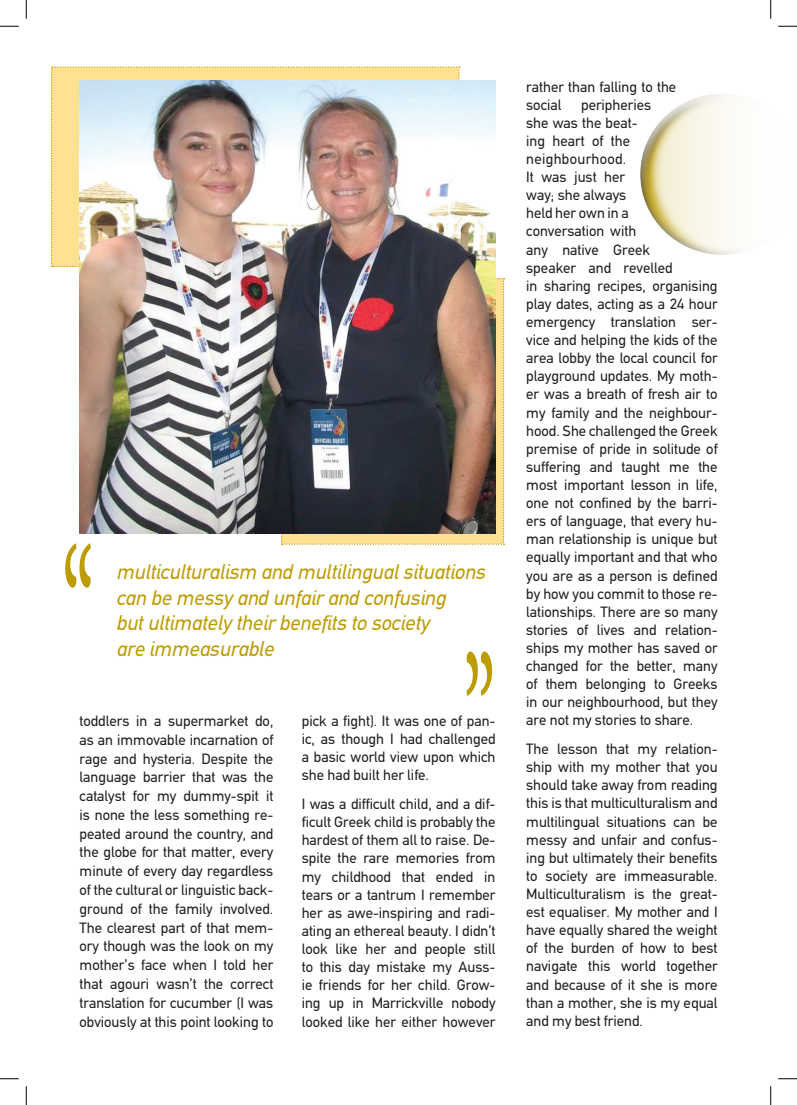
<style>
.page{position:relative;width:797px;height:1105px;background:#fff}
.page>*{position:absolute;margin:0;border:0;box-sizing:border-box;transform-origin:0 0}
.t1{font:193px "Minion Pro";color:#bd9c03;scale:.42 1}
.t2{font:italic 21.25px "PF Din Text";color:#bd9c03}
.t3{font:15px/18.1px "PF Din Text";color:#231f20;text-align:justify}
</style>
<div class="page">
<svg style="left:51px;top:66px;width:409px;height:201px"></svg>
<svg style="left:281px;top:278px;width:223px;height:267px"></svg>
<img style="left:80px;top:80px;width:415px;height:454px">
<svg style="left:640px;top:94px;width:100px;height:161px"></svg>
<svg style="left:0;top:25px;width:19px;height:2px"></svg>
<svg style="left:778px;top:25px;width:19px;height:2px"></svg>
<svg style="left:0;top:1078px;width:19px;height:1px"></svg>
<svg style="left:778px;top:1078px;width:19px;height:1px"></svg>
<svg style="left:25px;top:0;width:2px;height:19px"></svg>
<svg style="left:25px;top:1086px;width:2px;height:19px"></svg>
<svg style="left:770px;top:0;width:1px;height:19px"></svg>
<svg style="left:770px;top:1086px;width:1px;height:19px"></svg>
<p class="t1" style="left:62px;top:490px;width:79px">“</p>
<p class="t2" style="left:116px;top:560px;width:370px">multiculturalism and multilingual situations</p>
<p class="t2" style="left:116px;top:585px;width:331px">can be messy and unfair and confusing</p>
<p class="t2" style="left:116px;top:611px;width:314px">but ultimately their benefits to society</p>
<p class="t2" style="left:116px;top:636px;width:159px">are immeasurable</p>
<p class="t1" style="left:495px;top:749px;width:79px;rotate:-180deg">“</p>
<p class="t3" style="left:80px;top:711px;width:195px;line-height:18.8px">toddlers in a supermarket do, as an immovable incarnation of rage and hysteria. Despite the language barrier that was the catalyst for my dummy-spit it is none the less something re&shy;peated around the country, and the globe for that matter, every minute of every day regardless of the cultural or linguistic back&shy;ground of the family involved.<br>The clearest part of that mem&shy;ory though was the look on my mother’s face when I told her that agouri wasn’t the correct translation for cucumber (I was obviously at this point looking to</p>
<p class="t3" style="left:302px;top:712px;width:195px">pick a fight). It was one of pan&shy;ic, as though I had challenged a basic world view upon which she had built her life.</p>
<p class="t3" style="left:302px;top:795px;width:195px">I was a difficult child, and a dif&shy;ficult Greek child is probably the hardest of them all to raise. De&shy;spite the rare memories from my childhood that ended in tears or a tantrum I remember her as awe-inspiring and radi&shy;ating an ethereal beauty. I didn’t look like her and people still to this day mistake my Auss&shy;ie friends for her child. Grow&shy;ing up in Marrickville nobody looked like her either however</p>
<p class="t3" style="left:526px;top:77px;width:151px">rather than falling to the social</p>
<p class="t3" style="left:526px;top:96px;width:193px;text-align:left;text-indent:55px">peripheries<br>she was the beat-<br>ing heart of the neighbourhood.<br>It was just her<br>way; she always<br>held her own in a<br>conversation with<br>any native Greek<br>speaker and revelled<br>in sharing recipes, organising play dates, acting as a 24 hour emergency translation ser&shy;vice and helping the kids of the area lobby the local council for playground updates. My moth&shy;er was a breath of fresh air to my family and the neighbour&shy;hood. She challenged the Greek premise of pride in solitude of suffering and taught me the most important lesson in life, one not confined by the barri&shy;ers of language, that every hu&shy;man relationship is unique but equally important and that who you are as a person is defined by how you commit to those re&shy;lationships. There are so many stories of lives and relation&shy;ships my mother has saved or changed for the better, many of them belonging to Greeks in our neighbourhood, but they are not my stories to share.</p>
<p class="t3" style="left:526px;top:740px;width:193px">The lesson that my relation&shy;ship with my mother that you should take away from reading this is that multiculturalism and multilingual situations can be messy and unfair and confus&shy;ing but ultimately their benefits to society are immeasurable.<br>Multiculturalism is the great&shy;est equaliser. My mother and I have equally shared the weight of the burden of how to best navigate this world together and because of it she is more than a mother, she is my equal and my best friend.</p>
</div>
